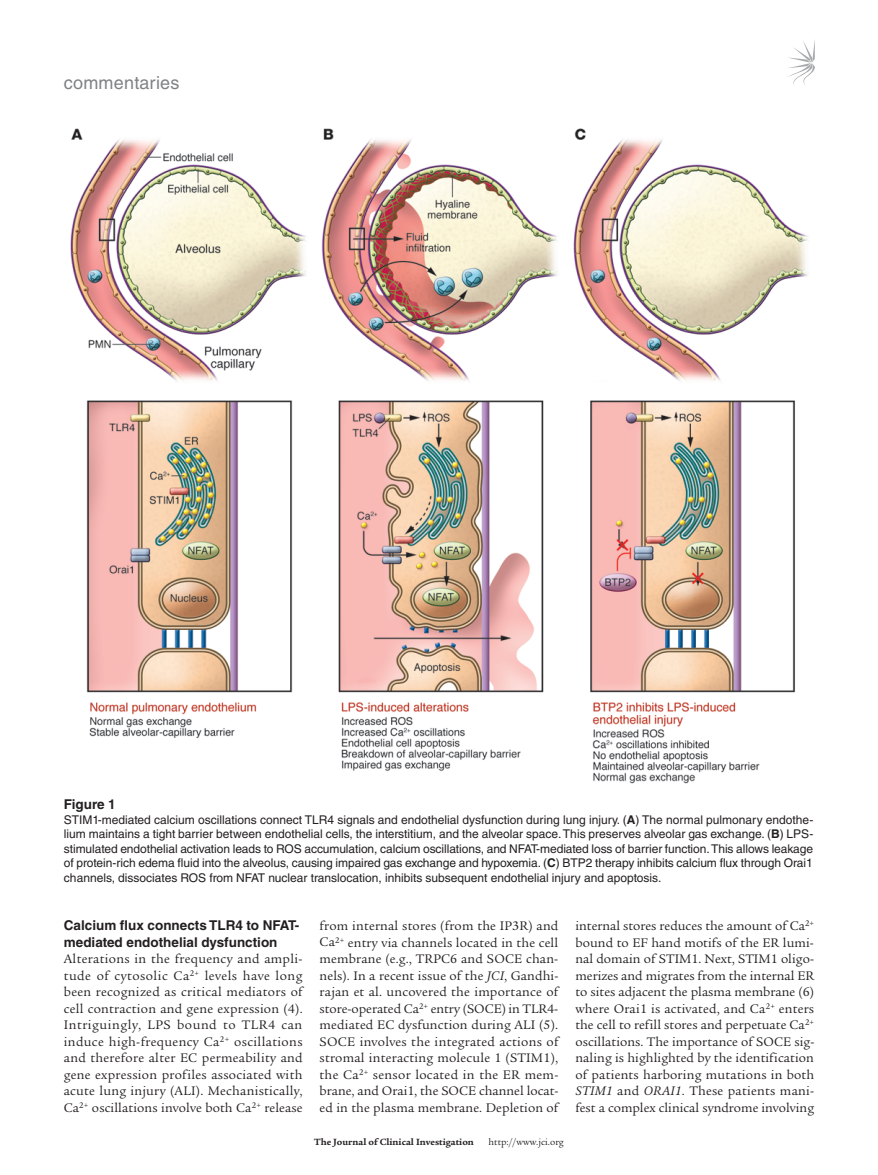
<style>
.page{position:relative;width:878px;height:1175px;background:#fff}
.page>*{position:absolute;margin:0;border:0;box-sizing:border-box;transform-origin:0 0}
.t1{font:18px "Helvetica LT Std";letter-spacing:.01em;color:#808285}
.t2{font:13.5px/16.5px "Legacy Serif Std";letter-spacing:.005em;color:#231f20;text-align:justify}
.t3{font:700 13.5px/16.5px "Helvetica LT Std";color:#231f20}
.t4{font:12px/14.7px "Helvetica LT Std";color:#231f20;text-align:justify}
.t5{font:700 9.75px "Legacy Serif Std";color:#231f20}
.t6{font:9.75px "Legacy Serif Std";color:#231f20}
.s1{font-weight:700}
.s2{font-style:italic}
</style>
<div class="page">
<svg style="left:788px;top:41px;width:26px;height:44px"></svg>
<img style="left:70px;top:128px;width:738px;height:656px">
<h1 class="t1" style="left:64px;top:73px;width:117px">commentaries</h1>
<p class="t3" style="left:64px;top:795px;width:53px">Figure 1</p>
<p class="t4" style="left:64px;top:812px;width:750px">STIM1-mediated calcium oscillations connect TLR4 signals and endothelial dysfunction during lung injury. (<span class="s1">A</span>) The normal pulmonary endothe&shy;lium maintains a tight barrier between endothelial cells, the interstitium, and the alveolar space. This preserves alveolar gas exchange. (<span class="s1">B</span>) LPS&shy;stimulated endothelial activation leads to ROS accumulation, calcium oscillations, and NFAT-mediated loss of barrier function. This allows leakage of protein-rich edema fluid into the alveolus, causing impaired gas exchange and hypoxemia. (<span class="s1">C</span>) BTP2 therapy inhibits calcium flux through Orai1 channels, dissociates ROS from NFAT nuclear translocation, inhibits subsequent endothelial injury and apoptosis.</p>
<p class="t3" style="left:64px;top:916px;width:237px">Calcium flux connects TLR4 to NFAT&shy;mediated endothelial dysfunction</p>
<p class="t2" style="left:64px;top:950px;width:240px">Alterations in the frequency and ampli&shy;tude of cytosolic Ca<sup>2+</sup> levels have long been recognized as critical mediators of cell contraction and gene expression (4).<br>Intriguingly, LPS bound to TLR4 can induce high-frequency Ca<sup>2+</sup> oscillations and therefore alter EC permeability and gene expression profiles associated with acute lung injury (ALI). Mechanistically, Ca<sup>2+</sup> oscillations involve both Ca<sup>2+</sup> release</p>
<p class="t2" style="left:319px;top:917px;width:240px">from internal stores (from the IP3R) and Ca<sup>2+</sup> entry via channels located in the cell membrane (e.g., TRPC6 and SOCE chan&shy;nels). In a recent issue of the <span class="s2">JCI</span>, Gandhi&shy;rajan et al. uncovered the importance of store-operated Ca<sup>2+</sup> entry (SOCE) in TLR4- mediated EC dysfunction during ALI (5).<br>SOCE involves the integrated actions of stromal interacting molecule 1 (STIM1), the Ca<sup>2+</sup> sensor located in the ER mem&shy;brane, and Orai1, the SOCE channel locat&shy;ed in the plasma membrane. Depletion of</p>
<p class="t5" style="left:314px;top:1135px;width:161px">The Journal of Clinical Investigation</p>
<p class="t6" style="left:488px;top:1136px;width:77px">http://www.jci.org</p>
<p class="t2" style="left:575px;top:917px;width:240px">internal stores reduces the amount of Ca<sup>2+ </sup>bound to EF hand motifs of the ER lumi&shy;nal domain of STIM1. Next, STIM1 oligo&shy;merizes and migrates from the internal ER to sites adjacent the plasma membrane (6) where Orai1 is activated, and Ca<sup>2+</sup> enters the cell to refill stores and perpetuate Ca<sup>2+ </sup>oscillations. The importance of SOCE sig&shy;naling is highlighted by the identification of patients harboring mutations in both <span class="s2">STIM1</span> and <span class="s2">ORAI1</span>. These patients mani&shy;fest a complex clinical syndrome involving</p>
</div>
